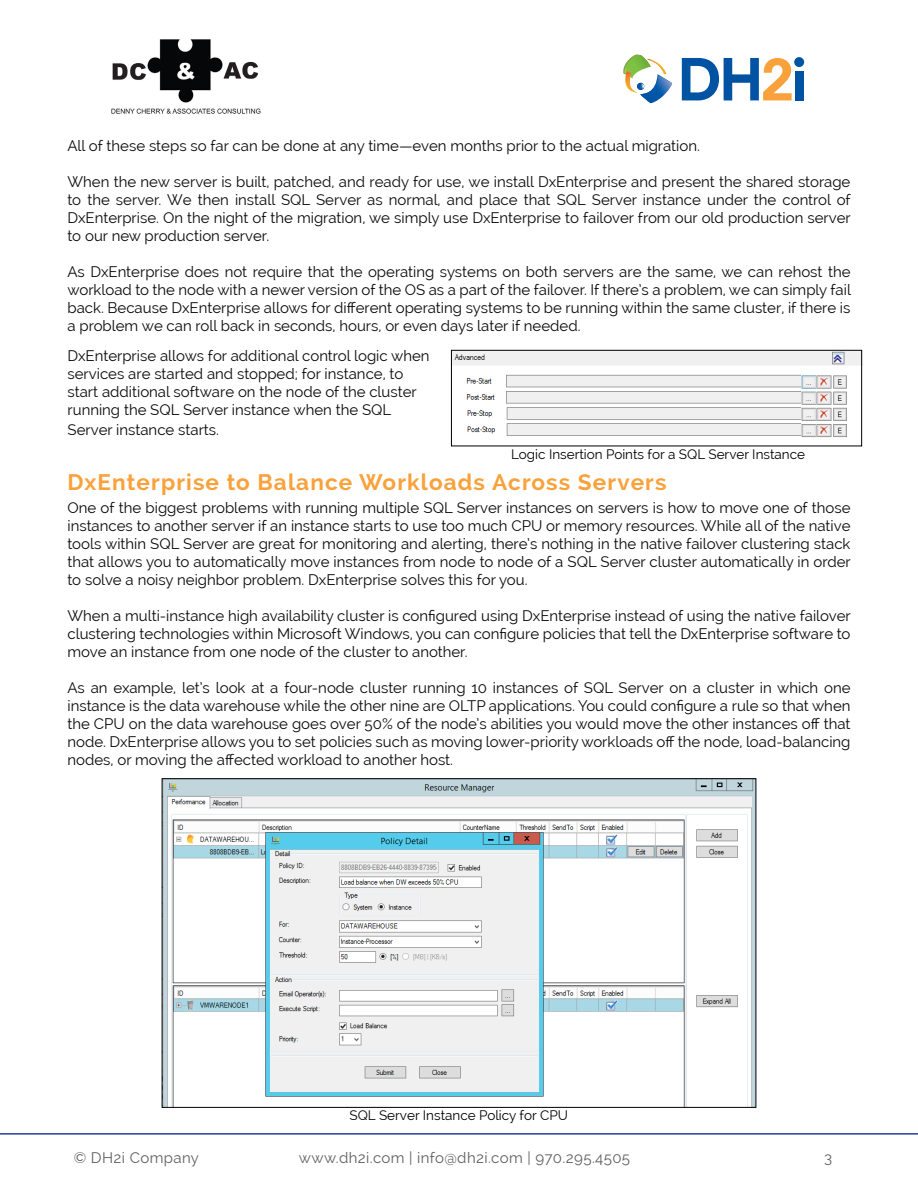
<style>
.page{position:relative;width:918px;height:1188px;background:#fff}
.page>*{position:absolute;margin:0;border:0;box-sizing:border-box;transform-origin:0 0}
.t1{font:700 22.5px "Raleway";letter-spacing:.05em;color:#f9a13a}
.t2{font:15px/18px "Raleway";color:#0b0a0b;text-align:justify}
.t3{font:15px "Raleway";letter-spacing:.025em;color:#5f6062}
.t4{font:13.5px "Raleway";color:#000101}
</style>
<div class="page">
<img style="left:111px;top:39px;width:150px;height:75px">
<hr style="left:0;top:1133px;width:918px;height:2px;background:#233e99">
<svg style="left:682px;top:58px;width:110px;height:42px"></svg>
<div style="left:795px;top:71px;width:8px;height:29px;background:#0052a3"></div>
<svg style="left:623px;top:54px;width:49px;height:49px"></svg>
<div style="left:794px;top:57px;width:10px;height:10px;background:#0052a3;border-radius:50%"></div>
<img style="left:164px;top:780px;width:590px;height:326px">
<img style="left:451px;top:352px;width:411px;height:95px">
<div style="left:451px;top:350px;width:411px;height:96px;border:1px solid #000101"></div>
<p class="t2" style="left:68px;top:137px;width:634px">All of these steps so far can be done at any time—even months prior to the actual migration.</p>
<p class="t2" style="left:68px;top:173px;width:785px">When the new server is built, patched, and ready for use, we install DxEnterprise and present the shared storage to the server. We then install SQL Server as normal, and place that SQL Server instance under the control of DxEnterprise. On the night of the migration, we simply use DxEnterprise to failover from our old production server to our new production server.</p>
<p class="t2" style="left:68px;top:263px;width:785px">As DxEnterprise does not require that the operating systems on both servers are the same, we can rehost the workload to the node with a newer version of the OS as a part of the failover. If there’s a problem, we can simply fail back. Because DxEnterprise allows for different operating systems to be running within the same cluster, if there is a problem we can roll back in seconds, hours, or even days later if needed.</p>
<p class="t2" style="left:68px;top:347px;width:364px;text-align:left">DxEnterprise allows for additional control logic when services are started and stopped; for instance, to start additional software on the node of the cluster running the SQL Server instance when the SQL</p>
<p class="t2" style="left:68px;top:421px;width:153px">Server instance starts.</p>
<h1 class="t1" style="left:68px;top:469px;width:601px">DxEnterprise to Balance Workloads Across Servers</h1>
<p class="t2" style="left:68px;top:498px;width:785px">One of the biggest problems with running multiple SQL Server instances on servers is how to move one of those instances to another server if an instance starts to use too much CPU or memory resources. While all of the native tools within SQL Server are great for monitoring and alerting, there’s nothing in the native failover clustering stack that allows you to automatically move instances from node to node of a SQL Server cluster automatically in order to solve a noisy neighbor problem. DxEnterprise solves this for you.</p>
<p class="t2" style="left:68px;top:606px;width:785px">When a multi-instance high availability cluster is configured using DxEnterprise instead of using the native failover clustering technologies within Microsoft Windows, you can configure policies that tell the DxEnterprise software to move an instance from one node of the cluster to another.</p>
<p class="t2" style="left:68px;top:678px;width:785px">As an example, let’s look at a four-node cluster running 10 instances of SQL Server on a cluster in which one instance is the data warehouse while the other nine are OLTP applications. You could configure a rule so that when the CPU on the data warehouse goes over 50% of the node’s abilities you would move the other instances off that node. DxEnterprise allows you to set policies such as moving lower-priority workloads off the node, load-balancing nodes, or moving the affected workload to another host.</p>
<p class="t4" style="left:511px;top:447px;width:295px">Logic Insertion Points for a SQL Server Instance</p>
<p class="t4" style="left:350px;top:1108px;width:220px">SQL Server Instance Policy for CPU</p>
<p class="t3" style="left:74px;top:1149px;width:127px">© DH2i Company</p>
<p class="t3" style="left:299px;top:1149px;width:333px">www.dh2i.com | info@dh2i.com | 970.295.4505</p>
<p class="t3" style="left:824px;top:1149px;width:10px">3</p>
</div>
